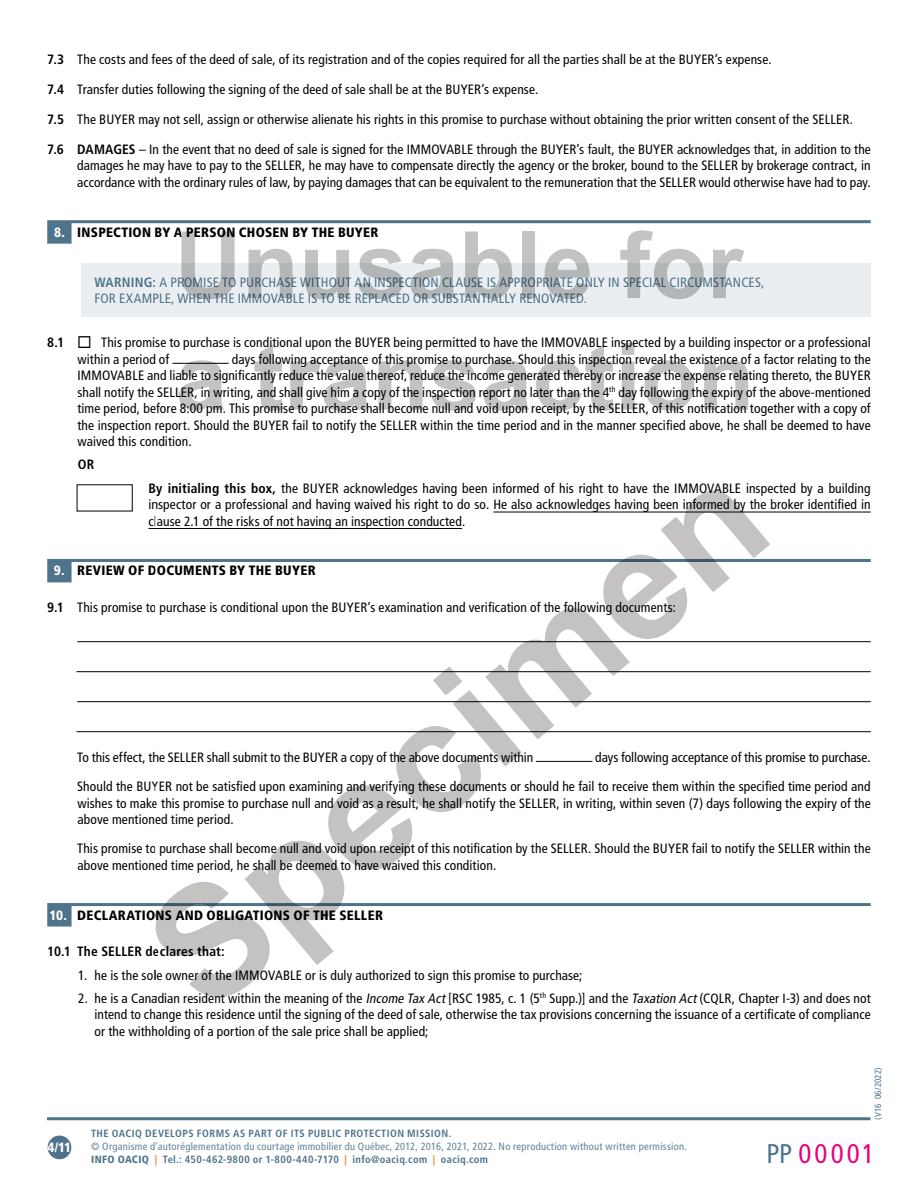
<style>
.page{position:relative;width:918px;height:1188px;background:#fff}
.page>*{position:absolute;margin:0;border:0;box-sizing:border-box;transform-origin:0 0}
.t1{font:condensed 27px "Frutiger LT Std";letter-spacing:.115em;color:#e6007e}
.t2{font:condensed 13.5px/16.5px "Frutiger LT Std";letter-spacing:.005em;color:#000;text-align:justify}
.t3{font:condensed 13.5px/16.2px "Frutiger LT Std";letter-spacing:.01em;color:#4e738a}
.t4{font:900 condensed 13.5px "Frutiger LT Std";letter-spacing:.02em;color:#000}
.t5{font:700 condensed 13.5px "Frutiger LT Std";letter-spacing:.015em;color:#000}
.t6{font:900 condensed 13.5px "Frutiger LT Std";color:#fff}
.t7{font:condensed 10.5px/12.6px "Frutiger LT Std";letter-spacing:.025em;color:#5f8196}
.t8{font:700 condensed 10.5px "Frutiger LT Std";letter-spacing:.04em;color:#4e738a}
.t9{font:condensed 9px "Frutiger LT Std";letter-spacing:.02em;color:#4e738a}
.s1{font-weight:700}
.s2{color:#fff}
.s3{font-style:italic}
.s4{font-weight:900;color:#4e738a}
.s5{font-weight:700;color:#ee7623}
.s6{font-weight:700;color:#4e738a}
.s7{color:#4e738a}
</style>
<div class="page">
<div style="left:48px;top:1136px;width:23px;height:23px;background:#4e738a;border-radius:50%"></div>
<hr style="left:47px;top:1117px;width:823px;height:3px;background:#4e738a">
<hr style="left:47px;top:220px;width:824px;height:3px;background:#4e738a">
<div style="left:47px;top:223px;width:25px;height:21px;background:#4e738a"></div>
<hr style="left:493px;top:512px;width:378px;height:1px;background:#000">
<hr style="left:148px;top:528px;width:314px;height:1px;background:#000">
<hr style="left:47px;top:559px;width:824px;height:3px;background:#4e738a">
<div style="left:47px;top:561px;width:25px;height:21px;background:#4e738a"></div>
<hr style="left:47px;top:903px;width:824px;height:3px;background:#4e738a">
<div style="left:47px;top:906px;width:25px;height:21px;background:#4e738a"></div>
<div style="left:81px;top:263px;width:790px;height:53px;background:#eaeef1"></div>
<hr style="left:172px;top:363px;width:57px;height:1px;background:#000">
<hr style="left:77px;top:641px;width:794px;height:1px;background:#000">
<hr style="left:76px;top:671px;width:795px;height:1px;background:#000">
<hr style="left:77px;top:701px;width:794px;height:1px;background:#000">
<hr style="left:76px;top:731px;width:795px;height:1px;background:#000">
<svg style="left:155px;top:490px;width:615px;height:507px"></svg>
<svg style="left:181px;top:231px;width:54px;height:68px"></svg>
<svg style="left:249px;top:249px;width:44px;height:49px"></svg>
<svg style="left:305px;top:250px;width:44px;height:49px"></svg>
<svg style="left:358px;top:249px;width:45px;height:50px"></svg>
<svg style="left:411px;top:249px;width:45px;height:50px"></svg>
<svg style="left:465px;top:231px;width:47px;height:68px"></svg>
<svg style="left:523px;top:231px;width:12px;height:67px"></svg>
<svg style="left:545px;top:249px;width:45px;height:50px"></svg>
<svg style="left:620px;top:230px;width:84px;height:69px"></svg>
<svg style="left:713px;top:249px;width:31px;height:49px"></svg>
<svg style="left:179px;top:360px;width:45px;height:51px"></svg>
<svg style="left:255px;top:344px;width:28px;height:67px"></svg>
<svg style="left:290px;top:360px;width:79px;height:51px"></svg>
<svg style="left:379px;top:360px;width:44px;height:50px"></svg>
<svg style="left:431px;top:360px;width:45px;height:51px"></svg>
<svg style="left:484px;top:360px;width:45px;height:51px"></svg>
<svg style="left:536px;top:344px;width:78px;height:67px"></svg>
<svg style="left:622px;top:343px;width:12px;height:67px"></svg>
<svg style="left:645px;top:360px;width:49px;height:51px"></svg>
<svg style="left:704px;top:360px;width:44px;height:50px"></svg>
<p class="t2" style="left:47px;top:51px;width:726px"><span class="s1">7.3</span> The costs and fees of the deed of sale, of its registration and of the copies required for all the parties shall be at the BUYER’s expense.</p>
<p class="t2" style="left:47px;top:81px;width:493px"><span class="s1">7.4</span> Transfer duties following the signing of the deed of sale shall be at the BUYER’s expense.</p>
<p class="t2" style="left:47px;top:111px;width:807px"><span class="s1">7.5</span> The BUYER may not sell, assign or otherwise alienate his rights in this promise to purchase without obtaining the prior written consent of the SELLER.</p>
<p class="t2" style="left:77px;top:141px;width:795px;text-indent:-30px"><span class="s1">7.6 DAMAGES</span> – In the event that no deed of sale is signed for the IMMOVABLE through the BUYER’s fault, the BUYER acknowledges that, in addition to the damages he may have to pay to the SELLER, he may have to compensate directly the agency or the broker, bound to the SELLER by brokerage contract, in accordance with the ordinary rules of law, by paying damages that can be equivalent to the remuneration that the SELLER would otherwise have had to pay.</p>
<p class="t4" style="left:54px;top:224px;width:326px"><span class="s2">8.</span> INSPECTION BY A PERSON CHOSEN BY THE BUYER</p>
<p class="t3" style="left:94px;top:274px;width:671px"><span class="s1">WARNING:</span> A PROMISE TO PURCHASE WITHOUT AN INSPECTION CLAUSE IS APPROPRIATE ONLY IN SPECIAL CIRCUMSTANCES,<br>FOR EXAMPLE, WHEN THE IMMOVABLE IS TO BE REPLACED OR SUBSTANTIALLY RENOVATED.</p>
<p class="t2" style="left:77px;top:334px;width:795px;text-indent:-30px"><span class="s1">8.1</span> ◻ This promise to purchase is conditional upon the BUYER being permitted to have the IMMOVABLE inspected by a building inspector or a professional within a period of</p>
<p class="t2" style="left:77px;top:351px;width:795px;text-indent:154px">days following acceptance of this promise to purchase. Should this inspection reveal the existence of a factor relating to the IMMOVABLE and liable to significantly reduce the value thereof, reduce the income generated thereby or increase the expense relating thereto, the BUYER shall notify the SELLER, in writing, and shall give him a copy of the inspection report no later than the 4<sup>th</sup> day following the expiry of the above-mentioned time period, before 8:00 pm. This promise to purchase shall become null and void upon receipt, by the SELLER, of this notification together with a copy of the inspection report. Should the BUYER fail to notify the SELLER within the time period and in the manner specified above, he shall be deemed to have waived this condition.</p>
<p class="t5" style="left:78px;top:457px;width:18px">OR</p>
<p class="t2" style="left:148px;top:480px;width:724px"><span class="s1">By initialing this box,</span> the BUYER acknowledges having been informed of his right to have the IMMOVABLE inspected by a building inspector or a professional and having waived his right to do so. He also acknowledges having been informed by the broker identified in clause 2.1 of the risks of not having an inspection conducted.</p>
<p class="t4" style="left:54px;top:563px;width:263px"><span class="s2">9.</span> REVIEW OF DOCUMENTS BY THE BUYER</p>
<p class="t2" style="left:47px;top:599px;width:630px"><span class="s1">9.1</span> This promise to purchase is conditional upon the BUYER’s examination and verification of the following documents:</p>
<p class="t2" style="left:77px;top:742px;width:795px;line-height:29.7px;text-align:right">days following acceptance of this promise to purchase.<br>Should the BUYER not be satisfied upon examining and verifying these documents or should he fail to receive them within the specified time period and</p>
<p class="t2" style="left:77px;top:795px;width:795px">wishes to make this promise to purchase null and void as a result, he shall notify the SELLER, in writing, within seven (7) days following the expiry of the above mentioned time period.</p>
<p class="t2" style="left:77px;top:841px;width:795px">This promise to purchase shall become null and void upon receipt of this notification by the SELLER. Should the BUYER fail to notify the SELLER within the above mentioned time period, he shall be deemed to have waived this condition.</p>
<p class="t4" style="left:49px;top:907px;width:335px"><span class="s2">10.</span> DECLARATIONS AND OBLIGATIONS OF THE SELLER</p>
<p class="t5" style="left:47px;top:944px;width:179px">10.1 The SELLER declares that:</p>
<p class="t2" style="left:78px;top:967px;width:506px">1. he is the sole owner of the IMMOVABLE or is duly authorized to sign this promise to purchase;</p>
<p class="t2" style="left:94px;top:990px;width:778px;text-indent:-16px">2. he is a Canadian resident within the meaning of the <span class="s3">Income Tax Act</span>[RSC 1985, c. 1 (5<sup>th</sup> Supp.)] and the <span class="s3">Taxation Act</span>(CQLR, Chapter I-3) and does not intend to change this residence until the signing of the deed of sale, otherwise the tax provisions concerning the issuance of a certificate of compliance or the withholding of a portion of the sale price shall be applied;</p>
<p class="t2" style="left:77px;top:749px;width:457px">To this effect, the SELLER shall submit to the BUYER a copy of the above documents within</p>
<p class="t9" style="left:873px;top:1120px;width:55px;rotate:-90deg">(V16 06/2022)</p>
<p class="t8" style="left:91px;top:1128px;width:362px">THE OACIQ DEVELOPS FORMS AS PART OF ITS PUBLIC PROTECTION MISSION.</p>
<p class="t7" style="left:91px;top:1140px;width:597px">© Organisme d’autoréglementation du courtage immobilier du Québec, 2012, 2016, 2021, 2022. No reproduction without written permission.<br><span class="s4">INFO OACIQ</span> <span class="s5">|</span> <span class="s6">Tel.: 450-462-9800 or 1-800-440-7170</span> <span class="s5">|</span> <span class="s6">info@oaciq.com</span> <span class="s5">|</span> <span class="s6">oaciq.com</span></p>
<p class="t6" style="left:48px;top:1139px;width:25px">4/11</p>
<h1 class="t1" style="left:766px;top:1137px;width:110px"><span class="s7">PP</span> 00001</h1>
</div>
